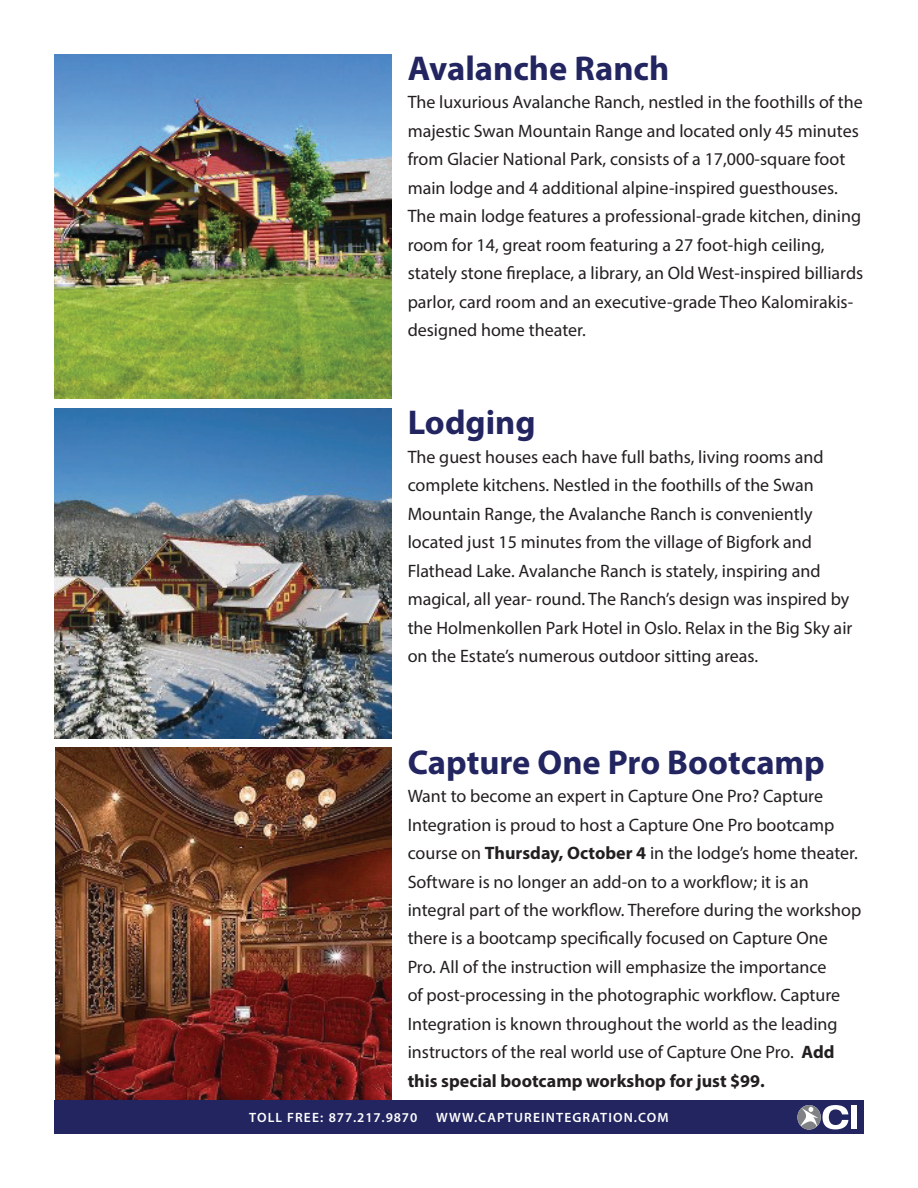
<style>
.page{position:relative;width:918px;height:1188px;background:#fff}
.page>*{position:absolute;margin:0;border:0;box-sizing:border-box;transform-origin:0 0}
.t1{font:700 34.5px "Myriad Pro";color:#222560}
.t2{font:18px/28.5px "Myriad Pro";color:#231f20}
.t3{font:600 13.5px "Myriad Pro";letter-spacing:.085em;color:#fff}
.t4{font:600 13.5px "Myriad Pro";letter-spacing:.065em;color:#fff}
.s1{font-weight:700}
</style>
<div class="page">
<div style="left:54px;top:1100px;width:810px;height:34px;background:#222560"></div>
<div style="left:851px;top:1105px;width:6px;height:24px;background:#fff"></div>
<svg style="left:797px;top:1105px;width:51px;height:25px"></svg>
<img style="left:54px;top:409px;width:338px;height:330px">
<img style="left:55px;top:748px;width:337px;height:352px">
<img style="left:54px;top:54px;width:338px;height:344px">
<h1 class="t1" style="left:408px;top:46px;width:263px">Avalanche Ranch</h1>
<p class="t2" style="left:408px;top:88px;width:457px">The luxurious Avalanche Ranch, nestled in the foothills of the majestic Swan Mountain Range and located only 45 minutes from Glacier National Park, consists of a 17,000-square foot main lodge and 4 additional alpine-inspired guesthouses.<br>The main lodge features a professional-grade kitchen, dining room for 14, great room featuring a 27 foot-high ceiling, stately stone fireplace, a library, an Old West-inspired billiards parlor, card room and an executive-grade Theo Kalomirakis&shy;designed home theater.</p>
<h1 class="t1" style="left:408px;top:400px;width:129px">Lodging</h1>
<p class="t2" style="left:408px;top:442px;width:446px">The guest houses each have full baths, living rooms and complete kitchens. Nestled in the foothills of the Swan Mountain Range, the Avalanche Ranch is conveniently located just 15 minutes from the village of Bigfork and Flathead Lake. Avalanche Ranch is stately, inspiring and magical, all year- round. The Ranch’s design was inspired by the Holmenkollen Park Hotel in Oslo. Relax in the Big Sky air on the Estate’s numerous outdoor sitting areas.</p>
<h1 class="t1" style="left:408px;top:739px;width:419px">Capture One Pro Bootcamp</h1>
<p class="t2" style="left:408px;top:781px;width:455px">Want to become an expert in Capture One Pro? Capture Integration is proud to host a Capture One Pro bootcamp course on <span class="s1">Thursday, October 4</span> in the lodge’s home theater.<br>Software is no longer an add-on to a workflow; it is an integral part of the workflow. Therefore during the workshop there is a bootcamp specifically focused on Capture One<br>Pro. All of the instruction will emphasize the importance<br>of post-processing in the photographic workflow. Capture Integration is known throughout the world as the leading instructors of the real world use of Capture One Pro. <span class="s1">Add this special bootcamp workshop for just $99.</span></p>
<p class="t4" style="left:249px;top:1109px;width:169px">TOLL FREE: 877.217.9870</p>
<p class="t3" style="left:436px;top:1109px;width:14px">WWW</p>
<p class="t3" style="left:474px;top:1109px;width:23px">.CAPT</p>
<p class="t3" style="left:514px;top:1109px;width:42px">UREINTEGRAT</p>
<p class="t3" style="left:608px;top:1109px;width:62px">ION.COM</p>
</div>
